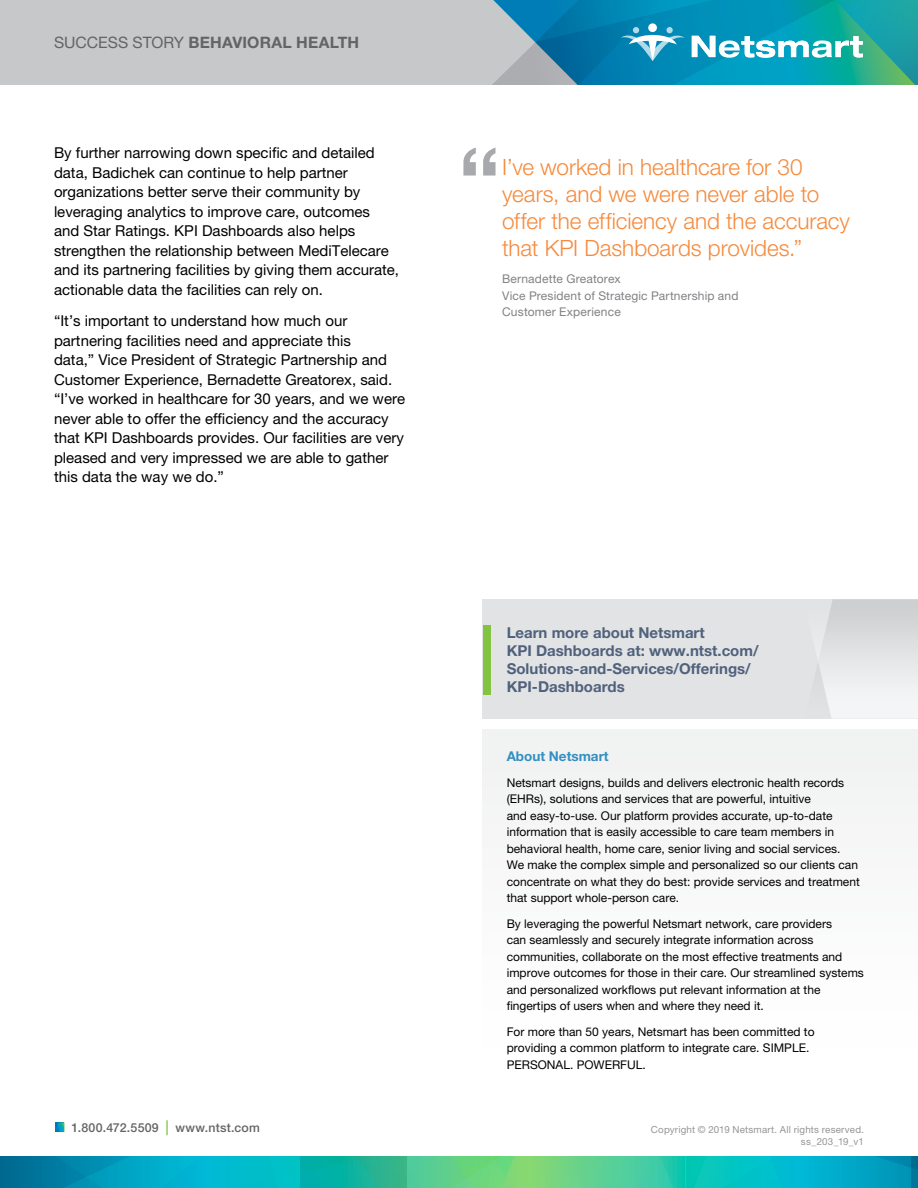
<style>
.page{position:relative;width:918px;height:1188px;background:#fff}
.page>*{position:absolute;margin:0;border:0;box-sizing:border-box;transform-origin:0 0}
.t1{font:500 99px "Helvetica Neue LT Pro";color:#a7a9ac}
.t2{font:300 22.5px/27px "Helvetica Neue LT Pro";letter-spacing:-.005em;color:#f68a3c}
.t3{font:700 15.75px "Helvetica Neue LT Pro";letter-spacing:.01em;color:#636466}
.t4{font:15px/19.5px "Helvetica Neue LT Pro";color:#000}
.t5{font:700 15px/18px "Helvetica Neue LT Pro";color:#4f617c}
.t6{font:700 13.5px "Helvetica Neue LT Pro";color:#348fc1}
.t7{font:500 12.3px "Helvetica Neue LT Pro";letter-spacing:.02em;color:#636466}
.t8{font:12px/16.5px "Helvetica Neue LT Pro";color:#000}
.t9{font:12px/16.5px "Helvetica Neue LT Pro";letter-spacing:.015em;color:#808285}
.t10{font:9.75px/12.3px "Helvetica Neue LT Pro";letter-spacing:.02em;color:#939598;text-align:right}
.s1{font-weight:400}
.s2{font-size:14.85px;color:#82c341}
</style>
<div class="page">
<div style="left:0;top:0;width:918px;height:85px;background:#c7c8ca"></div>
<svg style="left:692px;top:0;width:226px;height:85px;background:#23a9b3"></svg>
<svg style="left:492px;top:0;width:193px;height:85px;background:#328fb4"></svg>
<div style="left:666px;top:27px;width:7px;height:6px;background:#b2dbe9;border-radius:50%"></div>
<div style="left:483px;top:599px;width:435px;height:120px;background:#e2e3e4"></div>
<div style="left:483px;top:730px;width:435px;height:369px;background:#f9fafa"></div>
<svg style="left:817px;top:599px;width:101px;height:120px"></svg>
<div style="left:483px;top:625px;width:7px;height:70px;background:#82c341"></div>
<svg style="left:0;top:1157px;width:918px;height:31px;background:#1fb5ac"></svg>
<svg style="left:56px;top:1122px;width:8px;height:10px"></svg>
<h3 class="t3" style="left:54px;top:33px;width:307px"><span class="s1">SUCCESS STORY</span> BEHAVIORAL HEALTH</h3>
<p class="t4" style="left:54px;top:143px;width:347px">By further narrowing down specific and detailed data, Badichek can continue to help partner organizations better serve their community by leveraging analytics to improve care, outcomes and Star Ratings. KPI Dashboards also helps strengthen the relationship between MediTelecare and its partnering facilities by giving them accurate, actionable data the facilities can rely on.</p>
<p class="t4" style="left:54px;top:311px;width:353px">“It’s important to understand how much our partnering facilities need and appreciate this<br>data,” Vice President of Strategic Partnership and Customer Experience, Bernadette Greatorex, said. “I’ve worked in healthcare for 30 years, and we were never able to offer the efficiency and the accuracy that KPI Dashboards provides. Our facilities are very pleased and very impressed we are able to gather this data the way we do.”</p>
<h1 class="t1" style="left:458px;top:124px;width:45px">“</h1>
<h2 class="t2" style="left:502px;top:153px;width:349px">I’ve worked in healthcare for 30 years, and we were never able to offer the efficiency and the accuracy that KPI Dashboards provides.”</h2>
<p class="t9" style="left:502px;top:270px;width:238px">Bernadette Greatorex<br>Vice President of Strategic Partnership and<br>Customer Experience</p>
<p class="t5" style="left:507px;top:624px;width:253px">Learn more about Netsmart<br>KPI Dashboards at: www.ntst.com/<br>Solutions-and-Services/Offerings/<br>KPI-Dashboards</p>
<p class="t6" style="left:507px;top:748px;width:103px">About Netsmart</p>
<p class="t8" style="left:507px;top:774px;width:355px">Netsmart designs, builds and delivers electronic health records (EHRs), solutions and services that are powerful, intuitive<br>and easy-to-use. Our platform provides accurate, up-to-date information that is easily accessible to care team members in behavioral health, home care, senior living and social services.<br>We make the complex simple and personalized so our clients can concentrate on what they do best: provide services and treatment that support whole-person care.</p>
<p class="t8" style="left:507px;top:915px;width:359px">By leveraging the powerful Netsmart network, care providers<br>can seamlessly and securely integrate information across communities, collaborate on the most effective treatments and improve outcomes for those in their care. Our streamlined systems and personalized workflows put relevant information at the fingertips of users when and where they need it.</p>
<p class="t8" style="left:507px;top:1023px;width:309px">For more than 50 years, Netsmart has been committed to providing a common platform to integrate care. SIMPLE.<br>PERSONAL. POWERFUL.</p>
<p class="t7" style="left:71px;top:1120px;width:190px">1.800.472.5509 <span class="s2">|</span> www.ntst.com</p>
<p class="t10" style="left:651px;top:1123px;width:215px">Copyright © 2019 Netsmart. All rights reserved. ss_203_19_v1</p>
</div>
